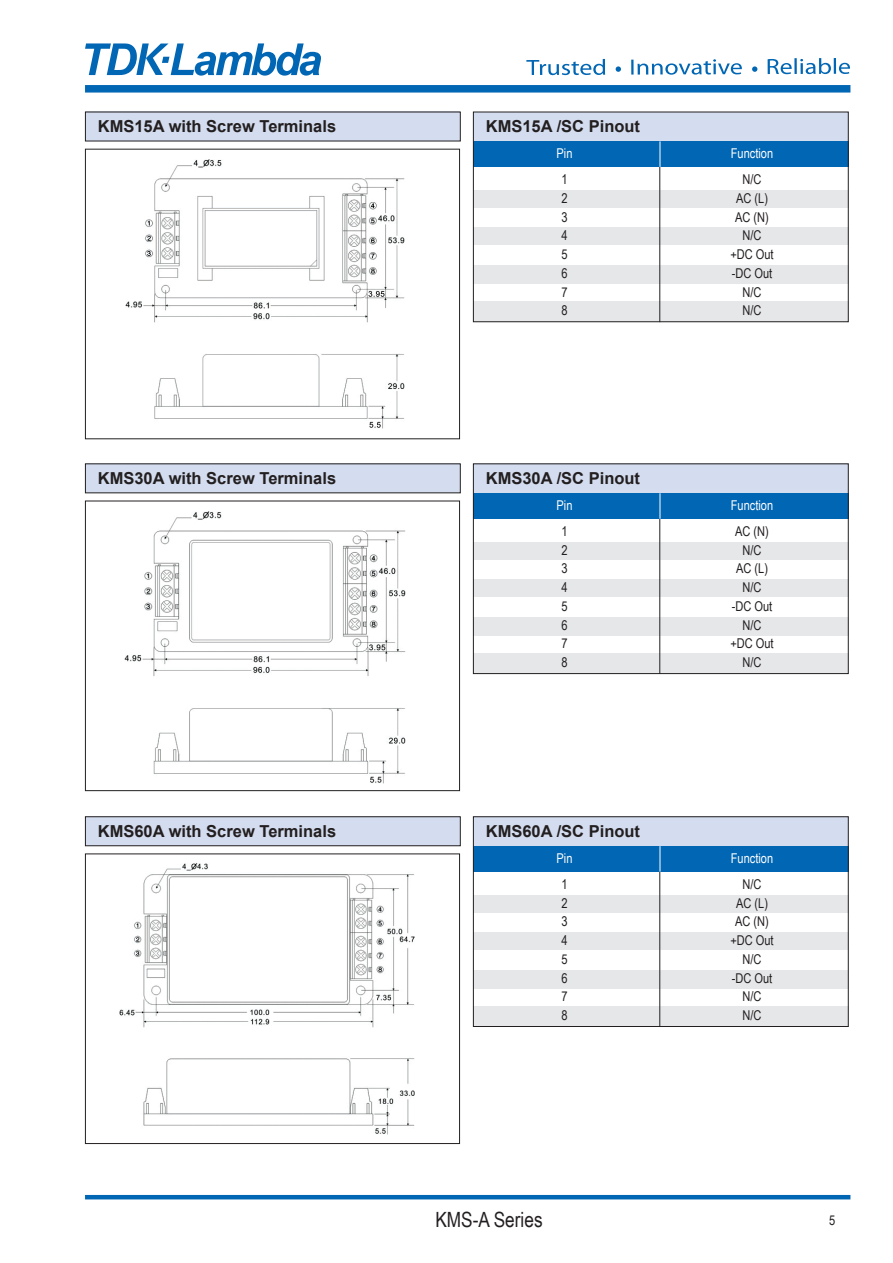
<style>
.page{position:relative;width:893px;height:1263px;background:#fff}
.page>*{position:absolute;margin:0;border:0;box-sizing:border-box;transform-origin:0 0}
.t1{font:21px "Arial Narrow";color:#231f20}
.t2{font:700 16.5px "Arial";color:#231f20}
.t3{font:13.5px "Arial Narrow";color:#231f20}
.t4{font:13.5px "Arial Narrow";color:#fff}
</style>
<div class="page">
<div style="left:473px;top:463px;width:376px;height:30px;background:#d4ddef"></div>
<div style="left:85px;top:85px;width:765px;height:8px;background:#0166b3"></div>
<svg style="left:85px;top:43px;width:236px;height:33px"></svg>
<hr style="left:85px;top:1195px;width:765px;height:4px;background:#0166b3">
<svg style="left:526px;top:59px;width:79px;height:16px"></svg>
<hr style="left:631px;top:60px;width:3px;height:15px;background:#0166b3">
<svg style="left:637px;top:59px;width:105px;height:16px"></svg>
<svg style="left:768px;top:59px;width:24px;height:15px"></svg>
<hr style="left:794px;top:58px;width:3px;height:16px;background:#0166b3">
<svg style="left:800px;top:58px;width:50px;height:16px"></svg>
<svg style="left:616px;top:66px;width:5px;height:6px"></svg>
<svg style="left:752px;top:66px;width:5px;height:6px"></svg>
<div style="left:86px;top:112px;width:374px;height:29px;background:#d4ddef"></div>
<div style="left:86px;top:463px;width:374px;height:29px;background:#d4ddef"></div>
<div style="left:86px;top:816px;width:374px;height:29px;background:#d4ddef"></div>
<div style="left:85px;top:816px;width:376px;height:30px;border:1px solid #231f20"></div>
<div style="left:85px;top:149px;width:375px;height:290px;border:1px solid #231f20"></div>
<div style="left:85px;top:501px;width:375px;height:290px;border:1px solid #231f20"></div>
<div style="left:85px;top:853px;width:375px;height:291px;border:1px solid #231f20"></div>
<img style="left:125px;top:159px;width:280px;height:270px">
<img style="left:124px;top:511px;width:282px;height:273px">
<img style="left:119px;top:863px;width:296px;height:272px">
<div style="left:473px;top:112px;width:376px;height:29px;background:#d4ddef"></div>
<div style="left:473px;top:141px;width:376px;height:26px;background:#0166b3"></div>
<div style="left:473px;top:190px;width:376px;height:17px;background:#e6e7e9"></div>
<div style="left:473px;top:228px;width:376px;height:17px;background:#e6e7e9"></div>
<div style="left:473px;top:265px;width:376px;height:19px;background:#e6e7e9"></div>
<div style="left:473px;top:301px;width:376px;height:21px;background:#e6e7e9"></div>
<div style="left:473px;top:112px;width:376px;height:210px;border:1px solid #231f20"></div>
<hr style="left:659px;top:167px;width:1px;height:155px;background:#231f20">
<svg style="left:660px;top:141px;width:1px;height:26px"></svg>
<div style="left:473px;top:493px;width:376px;height:26px;background:#0166b3"></div>
<div style="left:473px;top:542px;width:376px;height:17px;background:#e6e7e9"></div>
<div style="left:473px;top:579px;width:376px;height:17px;background:#e6e7e9"></div>
<div style="left:473px;top:617px;width:376px;height:19px;background:#e6e7e9"></div>
<div style="left:473px;top:653px;width:376px;height:21px;background:#e6e7e9"></div>
<div style="left:473px;top:463px;width:376px;height:211px;border:1px solid #231f20"></div>
<hr style="left:659px;top:519px;width:1px;height:155px;background:#231f20">
<svg style="left:660px;top:493px;width:1px;height:26px"></svg>
<div style="left:473px;top:816px;width:376px;height:30px;background:#d4ddef"></div>
<div style="left:473px;top:846px;width:376px;height:26px;background:#0166b3"></div>
<div style="left:473px;top:895px;width:376px;height:17px;background:#e6e7e9"></div>
<div style="left:473px;top:932px;width:376px;height:17px;background:#e6e7e9"></div>
<div style="left:473px;top:970px;width:376px;height:19px;background:#e6e7e9"></div>
<div style="left:473px;top:1006px;width:376px;height:21px;background:#e6e7e9"></div>
<div style="left:473px;top:816px;width:376px;height:211px;border:1px solid #231f20"></div>
<hr style="left:659px;top:872px;width:1px;height:155px;background:#231f20">
<svg style="left:660px;top:846px;width:1px;height:26px"></svg>
<p class="t2" style="left:98px;top:114px;width:240px">KMS15A with Screw Terminals</p>
<p class="t2" style="left:486px;top:114px;width:156px">KMS15A /SC Pinout</p>
<p class="t4" style="left:556px;top:143px;width:17px">Pin</p>
<p class="t4" style="left:731px;top:143px;width:44px">Function</p>
<p class="t3" style="left:561px;top:169px;width:8px">1</p>
<p class="t3" style="left:742px;top:169px;width:21px">N/C</p>
<p class="t3" style="left:561px;top:188px;width:8px">2</p>
<p class="t3" style="left:736px;top:188px;width:33px">AC (L)</p>
<p class="t3" style="left:561px;top:207px;width:8px">3</p>
<p class="t3" style="left:735px;top:207px;width:35px">AC (N)</p>
<p class="t3" style="left:561px;top:226px;width:8px">4</p>
<p class="t3" style="left:742px;top:226px;width:21px">N/C</p>
<p class="t3" style="left:561px;top:244px;width:8px">5</p>
<p class="t3" style="left:730px;top:244px;width:45px">+DC Out</p>
<p class="t3" style="left:561px;top:263px;width:8px">6</p>
<p class="t3" style="left:732px;top:263px;width:42px">-DC Out</p>
<p class="t3" style="left:561px;top:282px;width:8px">7</p>
<p class="t3" style="left:742px;top:282px;width:21px">N/C</p>
<p class="t3" style="left:561px;top:301px;width:8px">8</p>
<p class="t3" style="left:742px;top:301px;width:21px">N/C</p>
<p class="t2" style="left:98px;top:466px;width:240px">KMS30A with Screw Terminals</p>
<p class="t2" style="left:486px;top:466px;width:156px">KMS30A /SC Pinout</p>
<p class="t4" style="left:556px;top:495px;width:17px">Pin</p>
<p class="t4" style="left:731px;top:495px;width:44px">Function</p>
<p class="t3" style="left:561px;top:521px;width:8px">1</p>
<p class="t3" style="left:735px;top:521px;width:35px">AC (N)</p>
<p class="t3" style="left:561px;top:540px;width:8px">2</p>
<p class="t3" style="left:742px;top:540px;width:21px">N/C</p>
<p class="t3" style="left:561px;top:559px;width:8px">3</p>
<p class="t3" style="left:736px;top:559px;width:33px">AC (L)</p>
<p class="t3" style="left:561px;top:577px;width:8px">4</p>
<p class="t3" style="left:742px;top:577px;width:21px">N/C</p>
<p class="t3" style="left:561px;top:596px;width:8px">5</p>
<p class="t3" style="left:732px;top:596px;width:42px">-DC Out</p>
<p class="t3" style="left:561px;top:615px;width:8px">6</p>
<p class="t3" style="left:742px;top:615px;width:21px">N/C</p>
<p class="t3" style="left:561px;top:634px;width:8px">7</p>
<p class="t3" style="left:730px;top:634px;width:45px">+DC Out</p>
<p class="t3" style="left:561px;top:652px;width:8px">8</p>
<p class="t3" style="left:742px;top:652px;width:21px">N/C</p>
<p class="t2" style="left:98px;top:819px;width:240px">KMS60A with Screw Terminals</p>
<p class="t2" style="left:486px;top:819px;width:156px">KMS60A /SC Pinout</p>
<p class="t4" style="left:556px;top:848px;width:17px">Pin</p>
<p class="t4" style="left:731px;top:848px;width:44px">Function</p>
<p class="t3" style="left:561px;top:874px;width:8px">1</p>
<p class="t3" style="left:742px;top:874px;width:21px">N/C</p>
<p class="t3" style="left:561px;top:893px;width:8px">2</p>
<p class="t3" style="left:736px;top:893px;width:33px">AC (L)</p>
<p class="t3" style="left:561px;top:912px;width:8px">3</p>
<p class="t3" style="left:735px;top:912px;width:35px">AC (N)</p>
<p class="t3" style="left:561px;top:930px;width:8px">4</p>
<p class="t3" style="left:730px;top:930px;width:45px">+DC Out</p>
<p class="t3" style="left:561px;top:949px;width:8px">5</p>
<p class="t3" style="left:742px;top:949px;width:21px">N/C</p>
<p class="t3" style="left:561px;top:968px;width:8px">6</p>
<p class="t3" style="left:732px;top:968px;width:42px">-DC Out</p>
<p class="t3" style="left:561px;top:987px;width:8px">7</p>
<p class="t3" style="left:742px;top:987px;width:21px">N/C</p>
<p class="t3" style="left:561px;top:1005px;width:8px">8</p>
<p class="t3" style="left:742px;top:1005px;width:21px">N/C</p>
<p class="t1" style="left:435px;top:1204px;width:109px">KMS-A Series</p>
<p class="t3" style="left:829px;top:1210px;width:8px">5</p>
</div>
